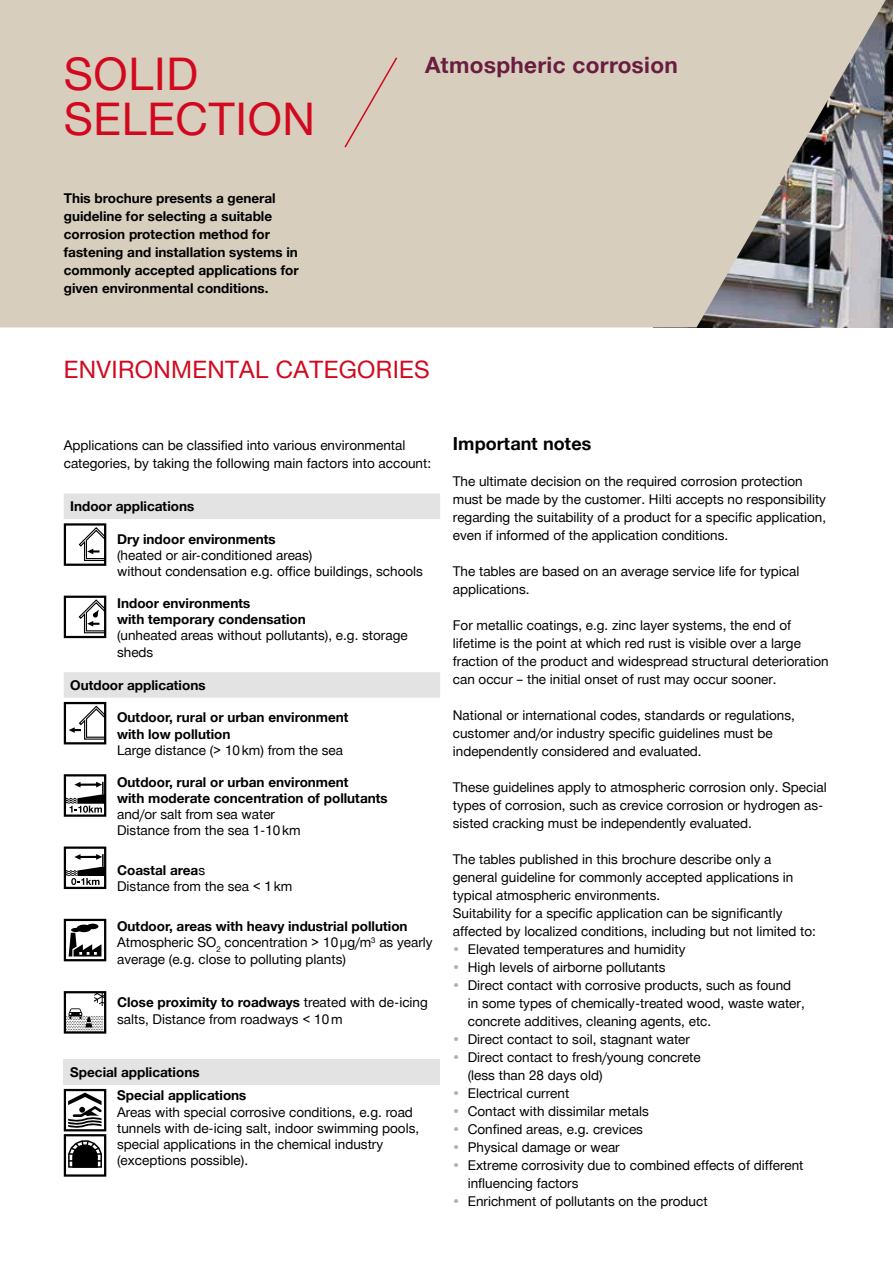
<style>
.page{position:relative;width:893px;height:1263px;background:#fff}
.page>*{position:absolute;margin:0;border:0;box-sizing:border-box;transform-origin:0 0}
.t1{font:45px/45px "Hilti";letter-spacing:.015em;color:#d2091e}
.t2{font:24px "Hilti";letter-spacing:.015em;color:#d2091e}
.t3{font:700 22.5px "Hilti";letter-spacing:.015em;color:#691d40}
.t4{font:700 18px "Hilti";letter-spacing:.005em;color:#000}
.t5{font:13.5px/18px "Hilti";color:#000}
.t6{font:700 13.5px/18px "Hilti";color:#000}
.s1{font-weight:700}
.s2{font-weight:700;color:#b3b2b2}
</style>
<div class="page">
<svg style="left:64px;top:494px;width:376px;height:204px"></svg>
<div style="left:64px;top:1059px;width:376px;height:26px;background:#e3e3e3"></div>
<svg style="left:78px;top:526px;width:25px;height:36px"></svg>
<div style="left:64px;top:523px;width:42px;height:43px;border:2px solid #000"></div>
<svg style="left:78px;top:599px;width:25px;height:35px"></svg>
<div style="left:64px;top:596px;width:42px;height:42px;border:2px solid #000"></div>
<svg style="left:69px;top:705px;width:34px;height:35px"></svg>
<div style="left:64px;top:702px;width:42px;height:42px;border:2px solid #000"></div>
<div style="left:64px;top:774px;width:42px;height:43px;border:2px solid #000"></div>
<svg style="left:65px;top:782px;width:41px;height:31px"></svg>
<div style="left:64px;top:846px;width:42px;height:43px;border:2px solid #000"></div>
<svg style="left:65px;top:854px;width:41px;height:31px"></svg>
<div style="left:64px;top:919px;width:42px;height:42px;border:2px solid #000"></div>
<svg style="left:69px;top:928px;width:32px;height:28px"></svg>
<div style="left:77px;top:925px;width:14px;height:7px;background:#000;border-radius:50%"></div>
<div style="left:87px;top:924px;width:11px;height:5px;background:#000;border-radius:50%"></div>
<svg style="left:67px;top:994px;width:36px;height:37px"></svg>
<div style="left:64px;top:991px;width:42px;height:43px;border:2px solid #000"></div>
<div style="left:64px;top:1089px;width:42px;height:42px;border:2px solid #000"></div>
<svg style="left:68px;top:1092px;width:34px;height:37px"></svg>
<div style="left:64px;top:1134px;width:42px;height:43px;border:2px solid #000"></div>
<svg style="left:68px;top:1140px;width:34px;height:28px"></svg>
<svg style="left:0;top:0;width:893px;height:327px;fill:#d7cebd"></svg>
<div style="left:343px;top:56px;width:56px;height:93px;background:#d7cebd"></div>
<h1 class="t1" style="left:64px;top:52px;width:253px">SOLID<br>SELECTION</h1>
<p class="t6" style="left:64px;top:190px;width:236px">This brochure presents a general guideline for selecting a suitable corrosion protection method for fastening and installation systems in commonly accepted applications for given environmental conditions.</p>
<h3 class="t3" style="left:425px;top:53px;width:254px">Atmospheric corrosion</h3>
<h2 class="t2" style="left:64px;top:356px;width:368px">ENVIRONMENTAL CATEGORIES</h2>
<p class="t5" style="left:64px;top:436px;width:369px">Applications can be classified into various environmental categories, by taking the following main factors into account:</p>
<p class="t6" style="left:70px;top:497px;width:126px">Indoor applications</p>
<p class="t6" style="left:117px;top:530px;width:160px">Dry indoor environments</p>
<p class="t5" style="left:117px;top:547px;width:307px;line-height:16.2px">(heated or air-conditioned areas)<br>without condensation e.g. office buildings, schools</p>
<p class="t6" style="left:117px;top:595px;width:190px;line-height:16.2px">Indoor environments<br>with temporary condensation</p>
<p class="t5" style="left:117px;top:628px;width:292px;line-height:16.2px">(unheated areas without pollutants), e.g. storage sheds</p>
<p class="t6" style="left:70px;top:676px;width:137px">Outdoor applications</p>
<p class="t6" style="left:117px;top:710px;width:233px;line-height:16.2px">Outdoor, rural or urban environment with low pollution</p>
<p class="t5" style="left:117px;top:741px;width:227px">Large distance (&gt; 10 km) from the sea</p>
<p class="t6" style="left:117px;top:774px;width:272px;line-height:16.2px">Outdoor, rural or urban environment<br>with moderate concentration of pollutants</p>
<p class="t5" style="left:117px;top:806px;width:185px;line-height:16.2px">and/or salt from sea water<br>Distance from the sea 1-10 km</p>
<p class="t5" style="left:117px;top:862px;width:177px;line-height:16.2px"><span class="s1">Coastal area</span>s<br>Distance from the sea &lt; 1 km</p>
<p class="t5" style="left:117px;top:918px;width:317px;line-height:16.2px"><span class="s1">Outdoor, areas with heavy industrial pollution<br></span>Atmospheric SO<sub>2</sub> concentration &gt; 10 µg/m<sup>3</sup> as yearly average (e.g. close to polluting plants)</p>
<p class="t5" style="left:117px;top:994px;width:312px;line-height:16.2px"><span class="s1">Close proximity to roadways</span> treated with de-icing salts, Distance from roadways &lt; 10 m</p>
<p class="t6" style="left:117px;top:1060px;width:131px;line-height:23.5px;text-indent:-47px">Special applications<br>Special applications</p>
<p class="t5" style="left:117px;top:1104px;width:304px;line-height:16.2px">Areas with special corrosive conditions, e.g. road tunnels with de-icing salt, indoor swimming pools, special applications in the chemical industry (exceptions possible).</p>
<h3 class="t4" style="left:453px;top:433px;width:140px">Important notes</h3>
<p class="t5" style="left:453px;top:472px;width:375px">The ultimate decision on the required corrosion protection must be made by the customer. Hilti accepts no responsibility regarding the suitability of a product for a specific application, even if informed of the application conditions.</p>
<p class="t5" style="left:453px;top:562px;width:348px">The tables are based on an average service life for typical applications.</p>
<p class="t5" style="left:453px;top:616px;width:377px">For metallic coatings, e.g. zinc layer systems, the end of lifetime is the point at which red rust is visible over a large fraction of the product and widespread structural deterioration can occur – the initial onset of rust may occur sooner.</p>
<p class="t5" style="left:453px;top:706px;width:344px">National or international codes, standards or regulations, customer and/or industry specific guidelines must be independently considered and evaluated.</p>
<p class="t5" style="left:453px;top:778px;width:375px">These guidelines apply to atmospheric corrosion only. Special types of corrosion, such as crevice corrosion or hydrogen as&shy;sisted cracking must be independently evaluated.</p>
<p class="t5" style="left:453px;top:850px;width:365px">The tables published in this brochure describe only a general guideline for commonly accepted applications in typical atmospheric environments.<br>Suitability for a specific application can be significantly affected by localized conditions, including but not limited to:</p>
<p class="t5" style="left:453px;top:940px;width:234px"><span class="s2">•</span> Elevated temperatures and humidity</p>
<p class="t5" style="left:453px;top:958px;width:214px"><span class="s2">•</span> High levels of airborne pollutants</p>
<p class="t5" style="left:468px;top:976px;width:339px;text-indent:-15px"><span class="s2">•</span> Direct contact with corrosive products, such as found in some types of chemically-treated wood, waste water, concrete additives, cleaning agents, etc.</p>
<p class="t5" style="left:453px;top:1030px;width:239px"><span class="s2">•</span> Direct contact to soil, stagnant water</p>
<p class="t5" style="left:468px;top:1048px;width:235px;text-indent:-15px"><span class="s2">•</span> Direct contact to fresh/young concrete (less than 28 days old)</p>
<p class="t5" style="left:453px;top:1084px;width:118px"><span class="s2">•</span> Electrical current</p>
<p class="t5" style="left:453px;top:1102px;width:197px"><span class="s2">•</span> Contact with dissimilar metals</p>
<p class="t5" style="left:453px;top:1120px;width:192px"><span class="s2">•</span> Confined areas, e.g. crevices</p>
<p class="t5" style="left:453px;top:1138px;width:168px"><span class="s2">•</span> Physical damage or wear</p>
<p class="t5" style="left:468px;top:1156px;width:337px;text-indent:-15px"><span class="s2">•</span> Extreme corrosivity due to combined effects of different influencing factors</p>
<p class="t5" style="left:453px;top:1192px;width:256px"><span class="s2">•</span> Enrichment of pollutants on the product</p>
</div>
